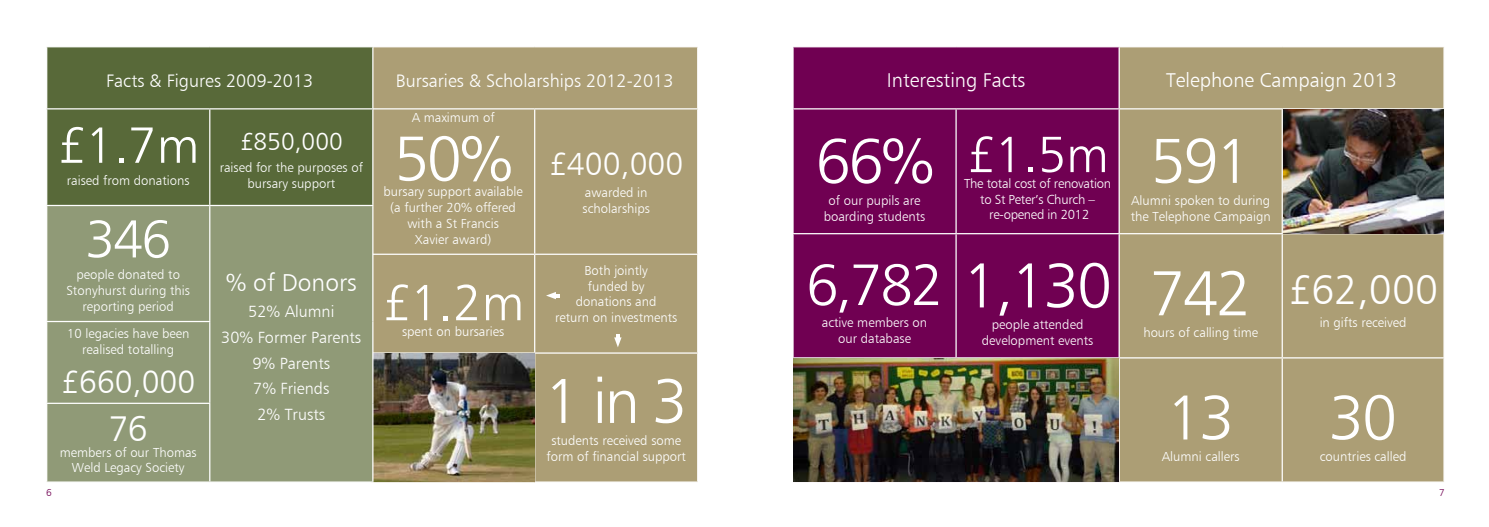
<style>
.page{position:relative;width:1489px;height:527px;background:#fff}
.page>*{position:absolute;margin:0;border:0;box-sizing:border-box;transform-origin:0 0}
.t1{font:63.25px "Humanist 777 BT Light B";letter-spacing:-.04em;color:#fff}
.t2{font:58.25px "Humanist 777 BT Light B";color:#fff}
.t3{font:53.25px "Humanist 777 BT Light B";color:#fff}
.t4{font:50.75px "Humanist 777 BT Light B";color:#fff}
.t5{font:41.25px "Humanist 777 BT Light B";color:#fff}
.t6{font:35.75px "Humanist 777 BT Light B";color:#fff}
.t7{font:32px "Humanist 777 BT Light B";color:#fff}
.t8{font:24.5px "Humanist 777 BT Light B";color:#fff}
.t9{font:20px "Humanist 777 BT Light B";color:#fff}
.t10{font:18.12px "Humanist 777 BT Light B";color:#fff}
.t11{font:16.25px/25.8px "Humanist 777 BT Light B";color:#fff;text-align:center}
.t12{font:13.12px/15.8px "Humanist 777 BT Light B";color:#fff;text-align:center}
.t13{font:13.12px/15.8px "Humanist 777 BT Light B";letter-spacing:-.02em;color:#fff;text-align:center}
.t14{font:10px "Humanist 777 BT Light B";color:#700052}
</style>
<div class="page">
<div style="left:793px;top:47px;width:325px;height:310px;background:#700052"></div>
<div style="left:1119px;top:47px;width:324px;height:310px;background:#ac9e75"></div>
<div style="left:1119px;top:358px;width:324px;height:123px;background:#ac9e75"></div>
<hr style="left:792px;top:108px;width:164px;height:1px;background:#fff">
<hr style="left:956px;top:108px;width:163px;height:1px;background:#fff">
<hr style="left:955px;top:109px;width:1px;height:124px;background:#fff">
<hr style="left:1119px;top:108px;width:163px;height:1px;background:#fff">
<hr style="left:1282px;top:108px;width:162px;height:1px;background:#fff">
<hr style="left:1281px;top:109px;width:1px;height:124px;background:#fff">
<hr style="left:792px;top:233px;width:164px;height:1px;background:#fff">
<hr style="left:956px;top:233px;width:163px;height:1px;background:#fff">
<hr style="left:955px;top:234px;width:1px;height:123px;background:#fff">
<hr style="left:1119px;top:233px;width:163px;height:1px;background:#fff">
<hr style="left:1282px;top:233px;width:162px;height:1px;background:#fff">
<hr style="left:1281px;top:234px;width:1px;height:123px;background:#fff">
<hr style="left:1281px;top:358px;width:1px;height:123px;background:#fff">
<img style="left:793px;top:358px;width:325px;height:123px">
<div style="left:373px;top:47px;width:324px;height:434px;background:#ac9e75"></div>
<hr style="left:371px;top:108px;width:163px;height:1px;background:#fff">
<hr style="left:534px;top:108px;width:164px;height:1px;background:#fff">
<hr style="left:534px;top:109px;width:1px;height:144px;background:#fff">
<hr style="left:371px;top:253px;width:163px;height:1px;background:#fff">
<hr style="left:534px;top:253px;width:164px;height:1px;background:#fff">
<hr style="left:534px;top:254px;width:1px;height:98px;background:#fff">
<hr style="left:371px;top:352px;width:163px;height:1px;background:#fff">
<hr style="left:534px;top:352px;width:164px;height:1px;background:#fff">
<hr style="left:534px;top:353px;width:1px;height:128px;background:#fff">
<img style="left:373px;top:353px;width:161px;height:128px">
<svg style="left:546px;top:291px;width:13px;height:8px"></svg>
<svg style="left:614px;top:333px;width:7px;height:14px"></svg>
<div style="left:47px;top:47px;width:325px;height:158px;background:#586939"></div>
<div style="left:47px;top:206px;width:325px;height:275px;background:#909a77"></div>
<hr style="left:46px;top:108px;width:164px;height:1px;background:#fff">
<hr style="left:210px;top:108px;width:163px;height:1px;background:#fff">
<hr style="left:209px;top:109px;width:1px;height:96px;background:#fff">
<hr style="left:209px;top:206px;width:1px;height:114px;background:#fff">
<hr style="left:46px;top:320px;width:164px;height:2px;background:#fff">
<hr style="left:209px;top:322px;width:1px;height:80px;background:#fff">
<hr style="left:46px;top:402px;width:164px;height:1px;background:#fff">
<hr style="left:209px;top:403px;width:1px;height:78px;background:#fff">
<img style="left:1282px;top:109px;width:161px;height:124px">
<h3 class="t10" style="left:106px;top:69px;width:209px">Facts &amp; Figures 2009-2013</h3>
<h3 class="t4" style="left:57px;top:114px;width:144px">£1.7m</h3>
<p class="t12" style="left:67px;top:172px;width:124px">raised from donations</p>
<h3 class="t8" style="left:240px;top:126px;width:105px">£850,000</h3>
<p class="t12" style="left:220px;top:159px;width:145px">raised for the purposes of bursary support</p>
<p class="t14" style="left:46px;top:486px;width:7px">6</p>
<h3 class="t3" style="left:86px;top:206px;width:87px">346</h3>
<p class="t12" style="left:66px;top:266px;width:125px">people donated to<br>Stonyhurst during this reporting period</p>
<h3 class="t8" style="left:226px;top:267px;width:132px">% of Donors</h3>
<p class="t11" style="left:221px;top:298px;width:141px">52% Alumni<br>30% Former Parents<br>9% Parents<br>7% Friends<br>2% Trusts</p>
<p class="t12" style="left:67px;top:325px;width:124px">10 legacies have been realised totalling</p>
<h3 class="t7" style="left:61px;top:361px;width:136px">£660,000</h3>
<h3 class="t6" style="left:109px;top:406px;width:40px">76</h3>
<p class="t12" style="left:60px;top:443px;width:138px">members of our Thomas<br>Weld Legacy Society</p>
<h3 class="t10" style="left:396px;top:69px;width:279px">Bursaries &amp; Scholarships 2012-2013</h3>
<p class="t12" style="left:412px;top:109px;width:84px">A maximum of</p>
<h1 class="t1" style="left:393px;top:120px;width:120px">50%</h1>
<p class="t12" style="left:390px;top:199px;width:127px">(a further 20% offered with a St Francis<br>Xavier award)</p>
<p class="t12" style="left:383px;top:183px;width:141px">bursary support available</p>
<h3 class="t4" style="left:382px;top:271px;width:144px">£1.2m</h3>
<p class="t12" style="left:402px;top:323px;width:103px">spent on bursaries</p>
<h3 class="t7" style="left:549px;top:144px;width:136px">£400,000</h3>
<p class="t12" style="left:582px;top:184px;width:69px;text-align:left">awarded in scholarships</p>
<p class="t12" style="left:555px;top:262px;width:124px">Both jointly<br>funded by<br>donations and<br>return on investments</p>
<h1 class="t1" style="left:544px;top:361px;width:145px">1 in 3</h1>
<p class="t12" style="left:546px;top:432px;width:141px">students received some form of financial support</p>
<h3 class="t9" style="left:886px;top:68px;width:140px">Interesting Facts</h3>
<h3 class="t9" style="left:1166px;top:68px;width:232px">Telephone Campaign 2013</h3>
<h1 class="t1" style="left:815px;top:122px;width:120px">66%</h1>
<p class="t12" style="left:823px;top:192px;width:103px">of our pupils are boarding students</p>
<h2 class="t2" style="left:805px;top:249px;width:139px">6,782</h2>
<p class="t12" style="left:821px;top:314px;width:107px">active members on our database</p>
<h3 class="t4" style="left:966px;top:123px;width:144px">£1.5m</h3>
<p class="t13" style="left:980px;top:191px;width:116px">to St Peter’s Church – re-opened in 2012</p>
<p class="t13" style="left:964px;top:175px;width:148px">The total cost of renovation</p>
<h1 class="t1" style="left:962px;top:246px;width:151px">1,130</h1>
<p class="t12" style="left:981px;top:316px;width:113px">people attended development events</p>
<h1 class="t1" style="left:1149px;top:122px;width:103px">591</h1>
<p class="t12" style="left:1130px;top:192px;width:141px;text-align:left">Alumni spoken to during the Telephone Campaign</p>
<h1 class="t1" style="left:1149px;top:254px;width:103px">742</h1>
<p class="t12" style="left:1143px;top:324px;width:116px">hours of calling time</p>
<h1 class="t1" style="left:1166px;top:378px;width:70px">13</h1>
<p class="t12" style="left:1161px;top:448px;width:79px">Alumni callers</p>
<h3 class="t5" style="left:1287px;top:264px;width:152px">£62,000</h3>
<p class="t12" style="left:1319px;top:314px;width:88px">in gifts received</p>
<h1 class="t1" style="left:1328px;top:378px;width:70px">30</h1>
<p class="t12" style="left:1319px;top:448px;width:88px">countries called</p>
<p class="t14" style="left:1438px;top:486px;width:7px">7</p>
</div>
